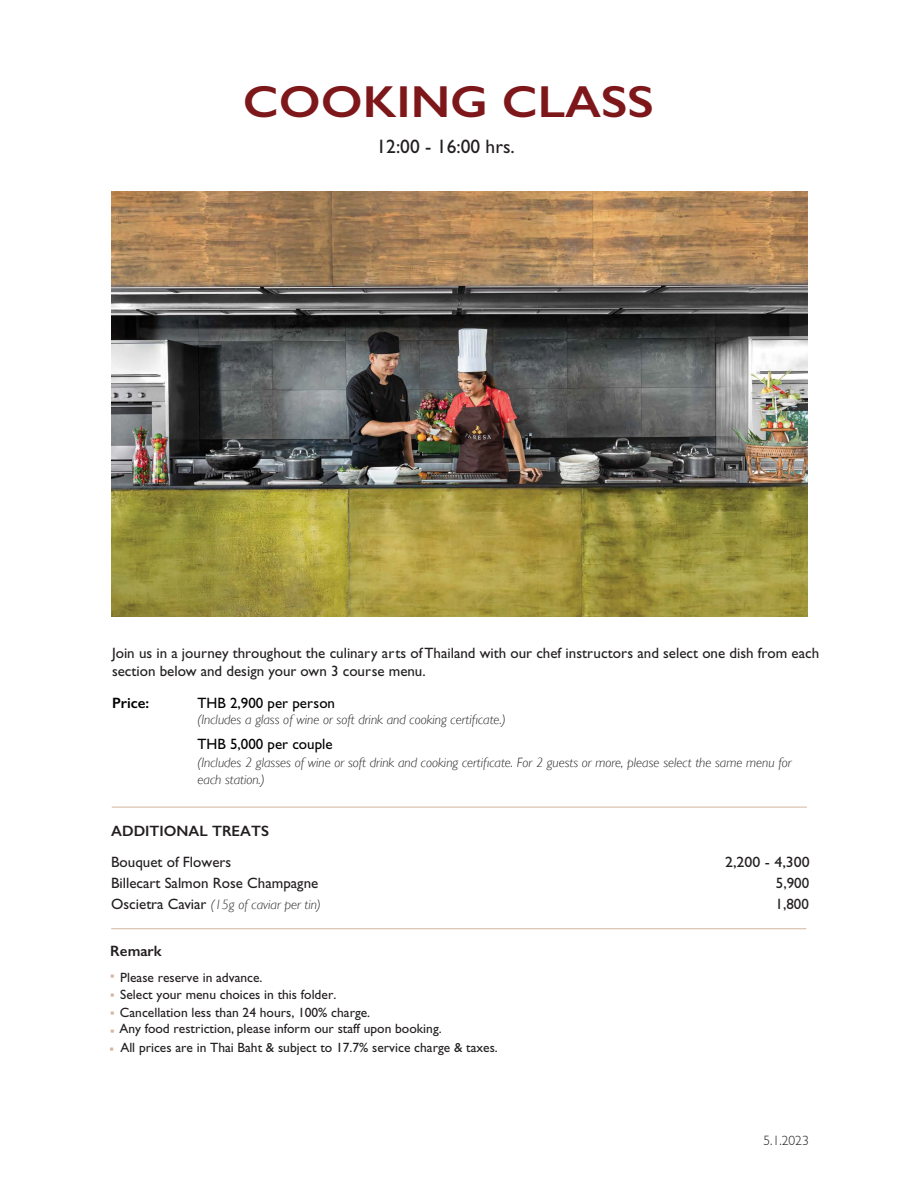
<style>
.page{position:relative;width:918px;height:1188px;background:#fff}
.page>*{position:absolute;margin:0;border:0;box-sizing:border-box;transform-origin:0 0}
.t1{font:600 45px "Gill Sans";color:#7e171a;scale:1.1 1}
.t2{font:19.5px "Gill Sans";color:#231f20}
.t3{font:15px/18px "Gill Sans";color:#231f20}
.t4{font:15px "Gill Sans";color:#010101}
.t5{font:600 15px "Gill Sans";color:#231f20}
.t6{font:15px "Gill Sans";color:#231f20;scale:1.06 1}
.t7{font:600 15px "Gill Sans";color:#010101}
.t8{font:13.5px/16.4px "Gill Sans";color:#231f20}
.t9{font:italic 300 13.5px/16.2px "Gill Sans";color:#231f20}
.t10{font:300 13.5px "Gill Sans";color:#231f20}
.t11{font:5.25px "Wingdings";color:#d5b49e}
.s1{font-weight:400;font-style:normal;font-size:15px}
</style>
<div class="page">
<hr style="left:111px;top:929px;width:695px;height:1px;background:#d5b49e">
<hr style="left:112px;top:807px;width:695px;height:1px;background:#d5b49e">
<img style="left:112px;top:191px;width:696px;height:425px">
<h1 class="t1" style="left:243px;top:75px;width:375px">COOKING CLASS</h1>
<h2 class="t2" style="left:377px;top:135px;width:140px">12:00 - 16:00 hrs.</h2>
<p class="t3" style="left:112px;top:644px;width:709px">Join us in a journey throughout the culinary arts of Thailand with our chef instructors and select one dish from each section below and design your own 3 course menu.</p>
<p class="t7" style="left:112px;top:694px;width:39px">Price:</p>
<p class="t4" style="left:198px;top:695px;width:139px">THB 2,900 per person</p>
<p class="t9" style="left:198px;top:712px;width:310px">(Includes a glass of wine or soft drink and cooking certificate.)</p>
<p class="t4" style="left:198px;top:735px;width:137px">THB 5,000 per couple</p>
<p class="t9" style="left:198px;top:755px;width:595px">(Includes 2 glasses of wine or soft drink and cooking certificate. For 2 guests or more, please select the same menu for each station.)</p>
<p class="t5" style="left:111px;top:822px;width:159px">ADDITIONAL TREATS</p>
<p class="t3" style="left:111px;top:853px;width:122px">Bouquet of Flowers</p>
<p class="t6" style="left:725px;top:853px;width:81px">2,200 - 4,300</p>
<p class="t3" style="left:111px;top:874px;width:209px">Billecart Salmon Rose Champagne</p>
<p class="t3" style="left:776px;top:874px;width:35px">5,900</p>
<p class="t9" style="left:111px;top:896px;width:211px"><span class="s1">Oscietra Caviar</span> (15g of caviar per tin)</p>
<p class="t3" style="left:776px;top:895px;width:35px">1,800</p>
<p class="t5" style="left:110px;top:942px;width:53px">Remark</p>
<p class="t8" style="left:120px;top:969px;width:144px">Please reserve in advance.</p>
<p class="t8" style="left:120px;top:1005px;width:324px">Cancellation less than 24 hours, 100% charge.<br>Any food restriction, please inform our staff upon booking.</p>
<p class="t8" style="left:120px;top:1040px;width:379px">All prices are in Thai Baht &amp; subject to 17.7% service charge &amp; taxes.</p>
<p class="t11" style="left:111px;top:974px;width:5px">■</p>
<p class="t11" style="left:111px;top:992px;width:5px">■</p>
<p class="t11" style="left:111px;top:1010px;width:5px">■</p>
<p class="t11" style="left:111px;top:1029px;width:5px">■</p>
<p class="t8" style="left:120px;top:986px;width:218px">Select your menu choices in this folder.</p>
<p class="t11" style="left:110px;top:1046px;width:5px">■</p>
<p class="t10" style="left:764px;top:1133px;width:47px">5.1.2023</p>
</div>
